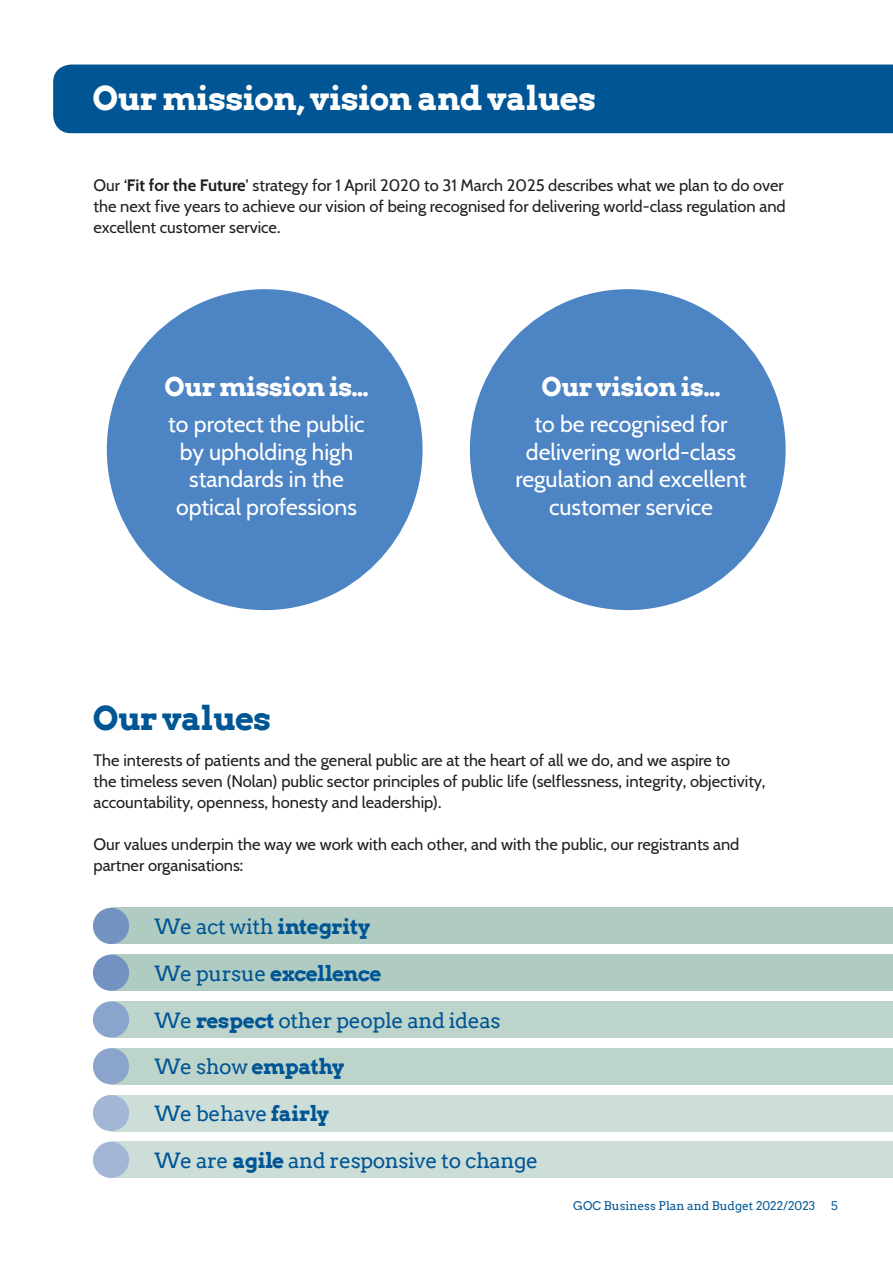
<style>
.page{position:relative;width:893px;height:1263px;background:#fff}
.page>*{position:absolute;margin:0;border:0;box-sizing:border-box;transform-origin:0 0}
.t1{font:700 33px "Arvo";letter-spacing:-.02em;color:#fff}
.t2{font:700 33px "Arvo";letter-spacing:-.02em;color:#005594}
.t3{font:700 25.95px "Arvo";letter-spacing:-.02em;color:#fff}
.t4{font:23.1px/27.6px "Cabin";color:#fff;text-align:center}
.t5{font:21px "Arvo";letter-spacing:-.02em;color:#005594}
.t6{font:700 21px "Arvo";letter-spacing:-.02em;color:#005594}
.t7{font:16.5px/21px "Cabin";color:#231f20}
.t8{font:12px "Arvo";color:#005594}
.s1{font-weight:700}
.s2{font-weight:400}
</style>
<div class="page">
<div style="left:53px;top:65px;width:840px;height:68px;background:#005594"></div>
<div style="left:92px;top:85px;width:587px;height:43px;background:#005594"></div>
<div style="left:111px;top:1142px;width:782px;height:36px;background:#ccded7"></div>
<div style="left:93px;top:1142px;width:36px;height:36px;background:#a3b6d6;border-radius:50%"></div>
<div style="left:111px;top:908px;width:782px;height:36px;background:#b0ccc2"></div>
<div style="left:93px;top:908px;width:36px;height:36px;background:#7293c1;border-radius:50%"></div>
<div style="left:111px;top:955px;width:782px;height:36px;background:#b0ccc2"></div>
<div style="left:93px;top:955px;width:36px;height:36px;background:#7293c1;border-radius:50%"></div>
<div style="left:111px;top:1001px;width:782px;height:36px;background:#bdd4cb"></div>
<div style="left:93px;top:1001px;width:36px;height:36px;background:#8aa4cb;border-radius:50%"></div>
<div style="left:111px;top:1048px;width:782px;height:36px;background:#bdd4cb"></div>
<div style="left:93px;top:1048px;width:36px;height:36px;background:#8aa4cb;border-radius:50%"></div>
<div style="left:111px;top:1095px;width:782px;height:36px;background:#ccded7"></div>
<div style="left:93px;top:1095px;width:36px;height:36px;background:#a3b6d6;border-radius:50%"></div>
<div style="left:107px;top:289px;width:316px;height:321px;background:#4d84c4;border-radius:50%"></div>
<div style="left:470px;top:289px;width:316px;height:321px;background:#4d84c4;border-radius:50%"></div>
<p class="t1" style="left:92px;top:77px;width:505px">Our mission, vision and values</p>
<p class="t7" style="left:94px;top:174px;width:694px;text-align:justify">Our ‘<span class="s1">Fit for the Future</span>’ strategy for 1 April 2020 to 31 March 2025 describes what we plan to do over the next five years to achieve our vision of being recognised for delivering world-class regulation and excellent customer service.</p>
<p class="t3" style="left:164px;top:370px;width:206px">Our mission is…</p>
<p class="t4" style="left:168px;top:408px;width:198px">to protect the public by upholding high standards in the optical professions</p>
<p class="t2" style="left:93px;top:697px;width:180px">Our values</p>
<p class="t3" style="left:542px;top:370px;width:180px">Our vision is…</p>
<p class="t4" style="left:515px;top:408px;width:233px">to be recognised for delivering world-class regulation and excellent customer service</p>
<p class="t7" style="left:94px;top:749px;width:673px">The interests of patients and the general public are at the heart of all we do, and we aspire to<br>the timeless seven (Nolan) public sector principles of public life (selflessness, integrity, objectivity, accountability, openness, honesty and leadership).</p>
<p class="t7" style="left:94px;top:833px;width:647px">Our values underpin the way we work with each other, and with the public, our registrants and partner organisations:</p>
<p class="t5" style="left:154px;top:914px;width:218px">We act with <span class="s1">integrity</span></p>
<p class="t6" style="left:154px;top:960px;width:229px"><span class="s2">We pursue</span> excellence</p>
<p class="t5" style="left:154px;top:1007px;width:348px">We <span class="s1">respect</span> other people and ideas</p>
<p class="t6" style="left:154px;top:1053px;width:192px"><span class="s2">We show</span> empathy</p>
<p class="t5" style="left:154px;top:1101px;width:176px">We behave <span class="s1">fairly</span></p>
<p class="t5" style="left:154px;top:1148px;width:385px">We are <span class="s1">agile</span> and responsive to change</p>
<p class="t8" style="left:573px;top:1199px;width:244px">GOC Business Plan and Budget 2022/2023</p>
<p class="t8" style="left:831px;top:1199px;width:8px">5</p>
</div>
